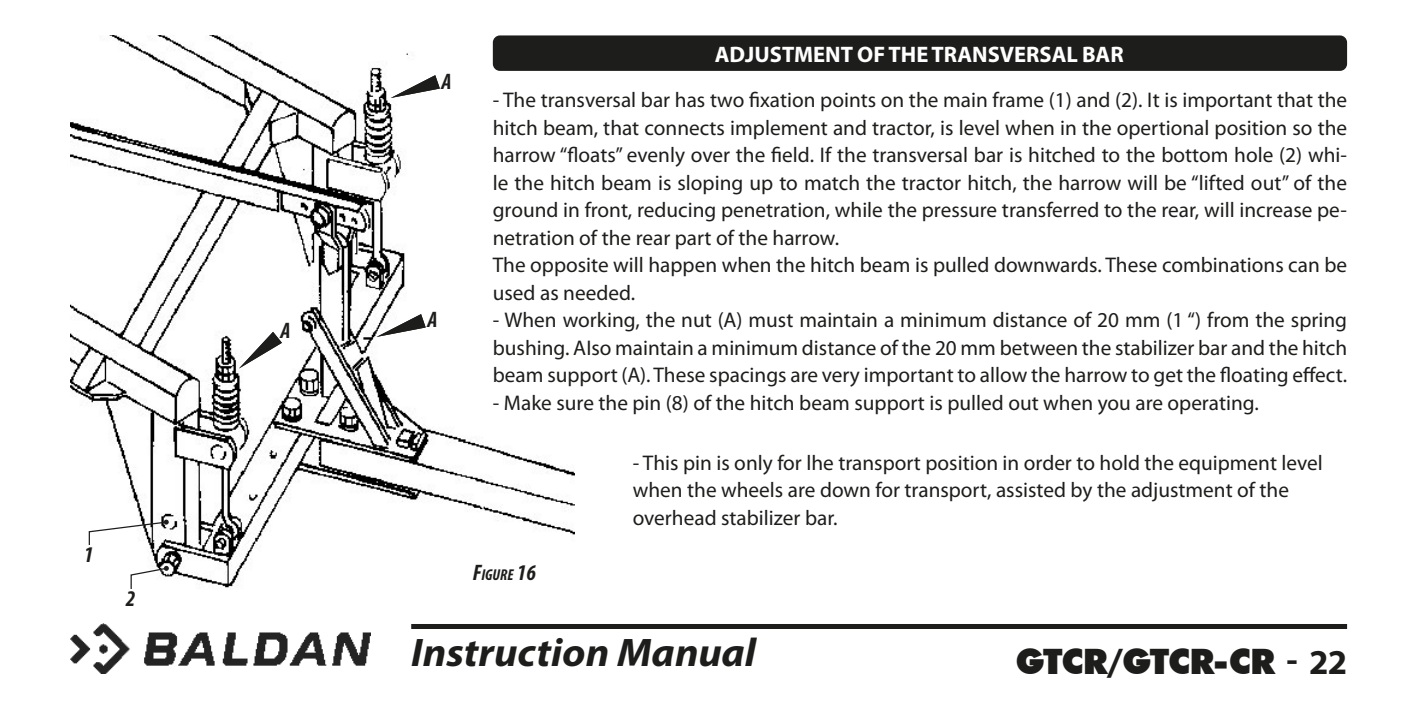
<style>
.page{position:relative;width:1418px;height:709px;background:#fff}
.page>*{position:absolute;margin:0;border:0;box-sizing:border-box;transform-origin:0 0}
.t1{font:italic 700 40px "Myriad Pro";color:#1d1d1b;scale:1.05 1}
.t2{font:900 35px "Futura BT";letter-spacing:-.045em;color:#1d1d1b}
.t3{font:700 22.5px "Myriad Pro";color:#fff}
.t4{font:italic 700 condensed 22.5px "Myriad Pro";color:#1d1d1b}
.t5{font:21.25px/27.5px "Myriad Pro";color:#1d1d1b}
.t6{font:italic 700 condensed 15.75px "Myriad Pro";color:#1d1d1b}
.s1{font-size:22.5px}
.s2{font-family:"Myriad Pro";font-weight:700}
</style>
<div class="page">
<div style="left:411px;top:624px;width:935px;height:5px;background:#1d1d1b"></div>
<img style="left:71px;top:624px;width:299px;height:49px">
<img style="left:71px;top:35px;width:503px;height:553px">
<div style="left:493px;top:35px;width:853px;height:36px;background:#1d1d1b;border-radius:7px"></div>
<div style="left:473px;top:558px;width:66px;height:25px;background:#fff"></div>
<svg style="left:88px;top:519px;width:81px;height:38px"></svg>
<svg style="left:130px;top:566px;width:39px;height:23px"></svg>
<div style="left:76px;top:545px;width:25px;height:21px;background:#fff"></div>
<svg style="left:376px;top:314px;width:50px;height:23px"></svg>
<svg style="left:239px;top:332px;width:43px;height:36px"></svg>
<svg style="left:390px;top:75px;width:50px;height:23px"></svg>
<p class="t4" style="left:84px;top:540px;width:11px">1</p>
<p class="t4" style="left:126px;top:584px;width:11px">2</p>
<p class="t4" style="left:280px;top:316px;width:11px">A</p>
<p class="t4" style="left:441px;top:67px;width:11px">A</p>
<p class="t4" style="left:427px;top:306px;width:11px">A</p>
<p class="t3" style="left:714px;top:39px;width:410px">ADJUSTMENT OF THE TRANSVERSAL BAR</p>
<p class="t5" style="left:493px;top:86px;width:855px">- The transversal bar has two fixation points on the main frame (1) and (2). It is important that the hitch beam, that connects implement and tractor, is level when in the opertional position so the harrow “floats” evenly over the field. If the transversal bar is hitched to the bottom hole (2) whi&shy;le the hitch beam is sloping up to match the tractor hitch, the harrow will be “lifted out” of the ground in front, reducing penetration, while the pressure transferred to the rear, will increase pe&shy;netration of the rear part of the harrow.<br>The opposite will happen when the hitch beam is pulled downwards. These combinations can be used as needed.</p>
<p class="t5" style="left:493px;top:306px;width:855px;text-align:justify">- When working, the nut (A) must maintain a minimum distance of 20 mm (1 “) from the spring bushing. AIso maintain a minimum distance of the 20 mm between the stabilizer bar and the hitch beam support (A). These spacings are very important to allow the harrow to get the floating effect.</p>
<p class="t5" style="left:493px;top:388px;width:767px">- Make sure the pin (8) of the hitch beam support is pulled out when you are operating.</p>
<p class="t5" style="left:632px;top:448px;width:691px">- This pin is only for lhe transport position in order to hold the equipment level when the wheels are down for transport, assisted by the adjustment of the overhead stabilizer bar.</p>
<p class="t6" style="left:473px;top:564px;width:65px"><span class="s1">F</span>IGURE <span class="s1">16</span></p>
<h1 class="t1" style="left:411px;top:626px;width:330px">Instruction Manual</h1>
<h2 class="t2" style="left:1015px;top:640px;width:333px">GTCR/GTCR-CR <span class="s2">- 22</span></h2>
</div>
